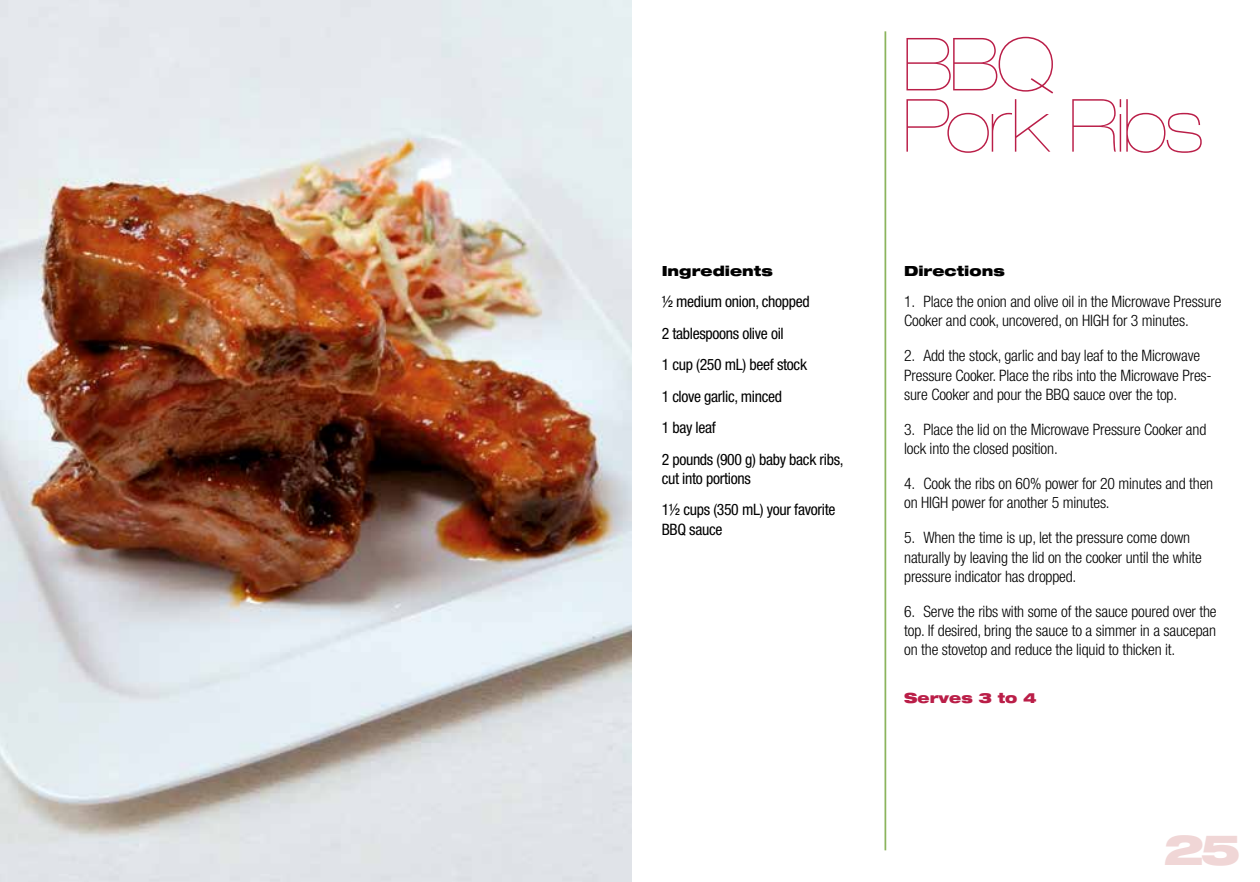
<style>
.page{position:relative;width:1260px;height:882px;background:#fff}
.page>*{position:absolute;margin:0;border:0;box-sizing:border-box;transform-origin:0 0}
.t1{font:900 expanded 73.5px/61.2px "Helvetica Neue";letter-spacing:-.04em;color:#ba1e48}
.t2{font:900 expanded 42px "Helvetica Neue";color:#f0d6d6}
.t3{font:300 condensed 15.75px/19.2px "Helvetica Neue";letter-spacing:-.01em;color:#000}
.t4{font:condensed 15.75px/31.5px "Helvetica Neue";letter-spacing:-.02em;color:#000}
.t5{font:900 expanded 14px "Helvetica Neue";color:#000}
.t6{font:900 expanded 14px "Helvetica Neue";color:#ba1e48}
</style>
<div class="page">
<hr style="left:885px;top:31px;width:1px;height:819px;background:#8bb45d">
<img style="left:0;top:0;width:631px;height:882px">
<p class="t5" style="left:662px;top:261px;width:113px">Ingredients</p>
<p class="t4" style="left:662px;top:286px;width:183px">½ medium onion, chopped<br>2 tablespoons olive oil<br>1 cup (250 mL) beef stock<br>1 clove garlic, minced<br>1 bay leaf<br>2 pounds (900 g) baby back ribs,</p>
<p class="t4" style="left:662px;top:462px;width:175px">cut into portions<br>1½ cups (350 mL) your favorite</p>
<p class="t4" style="left:662px;top:513px;width:62px">BBQ sauce</p>
<h1 class="t1" style="left:902px;top:33px;width:302px">BBQ<br>Pork Ribs</h1>
<p class="t5" style="left:904px;top:261px;width:102px">Directions</p>
<p class="t3" style="left:904px;top:292px;width:319px">1. Place the onion and olive oil in the Microwave Pressure<br>Cooker and cook, uncovered, on HIGH for 3 minutes.</p>
<p class="t3" style="left:904px;top:346px;width:309px">2. Add the stock, garlic and bay leaf to the Microwave<br>Pressure Cooker. Place the ribs into the Microwave Pres&shy;sure Cooker and pour the BBQ sauce over the top.</p>
<p class="t3" style="left:904px;top:420px;width:304px">3. Place the lid on the Microwave Pressure Cooker and lock into the closed position.</p>
<p class="t3" style="left:904px;top:474px;width:311px">4. Cook the ribs on 60% power for 20 minutes and then on HIGH power for another 5 minutes.</p>
<p class="t3" style="left:904px;top:528px;width:299px">5. When the time is up, let the pressure come down naturally by leaving the lid on the cooker until the white pressure indicator has dropped.</p>
<p class="t3" style="left:904px;top:602px;width:314px;text-align:justify">6. Serve the ribs with some of the sauce poured over the top. If desired, bring the sauce to a simmer in a saucepan on the stovetop and reduce the liquid to thicken it.</p>
<p class="t6" style="left:904px;top:688px;width:134px">Serves 3 to 4</p>
<h2 class="t2" style="left:1164px;top:822px;width:78px">25</h2>
</div>
